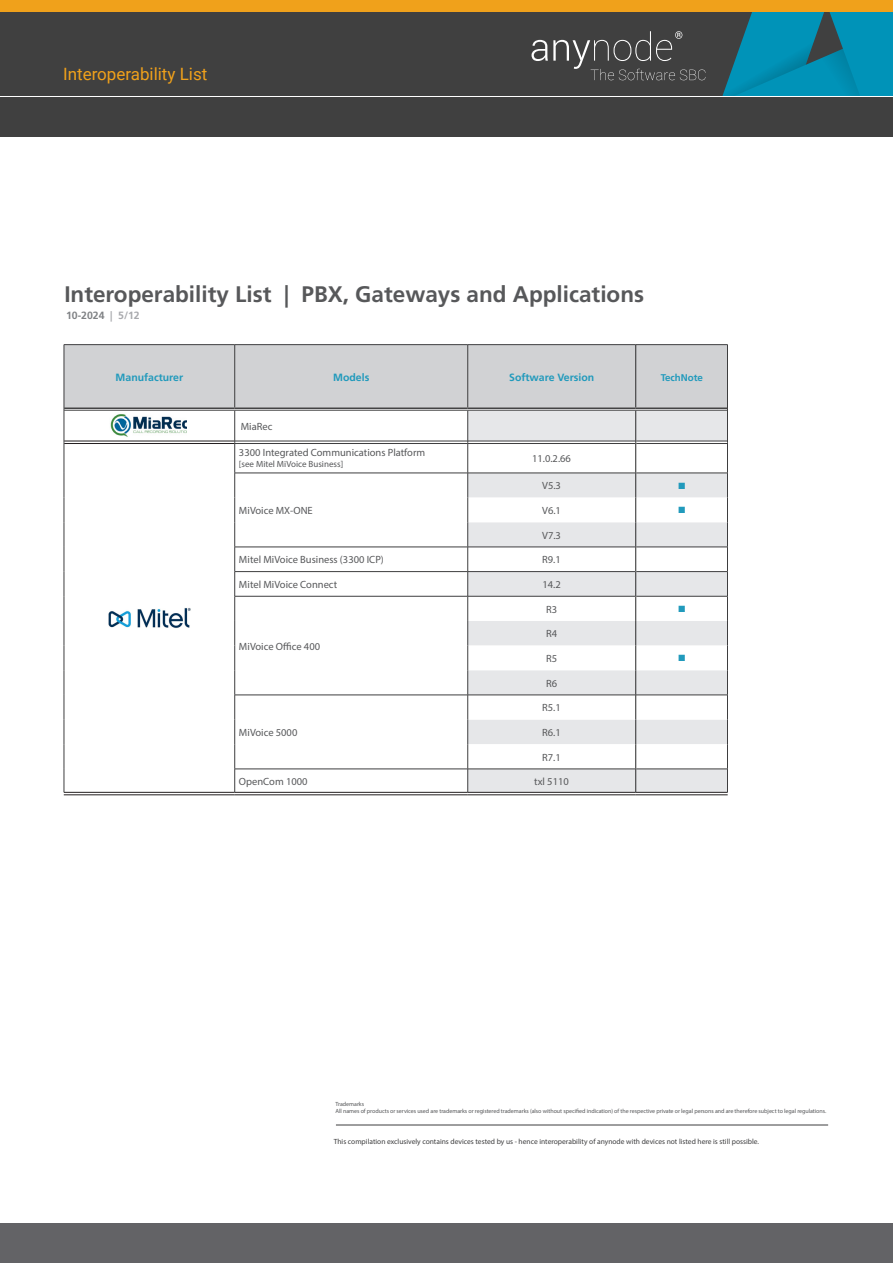
<style>
.page{position:relative;width:893px;height:1263px;background:#fff}
.page>*{position:absolute;margin:0;border:0;box-sizing:border-box;transform-origin:0 0}
.t1{font:700 22.5px "Frutiger LT Com";color:#57585a}
.t2{font:16.95px "Roboto";color:#f0a11b}
.t3{font:13.5px "Arial";color:#219abc}
.t4{font:10.5px "Myriad Pro";color:#57585a}
.t5{font:700 10.5px "Frutiger LT Com";color:#219abc}
.t6{font:700 10.5px "Frutiger LT Com";color:#808285}
.t7{font:700 9.75px "Frutiger LT Com";color:#219abc}
.t8{font:9px "Myriad Pro";color:#57585a}
.t9{font:7.5px "Myriad Pro";color:#3e3e3f}
.t10{font:6px/7.2px "Myriad Pro";letter-spacing:-.005em;color:#57585a}
.s1{color:#a8a9ad}
</style>
<div class="page">
<hr style="left:336px;top:1125px;width:492px;height:1px;background:#3e3e3f">
<div style="left:0;top:0;width:893px;height:96px;background:#404040"></div>
<svg style="left:720px;top:11px;width:173px;height:85px"></svg>
<div style="left:0;top:98px;width:893px;height:39px;background:#404040"></div>
<svg style="left:531px;top:31px;width:174px;height:49px"></svg>
<div style="left:0;top:0;width:893px;height:11px;background:#f0a11b"></div>
<div style="left:0;top:1224px;width:893px;height:39px;background:#636366"></div>
<div style="left:65px;top:345px;width:662px;height:62px;background:#d1d2d4"></div>
<div style="left:468px;top:411px;width:259px;height:30px;background:#e6e7e9"></div>
<hr style="left:234px;top:345px;width:1px;height:62px;background:#3e3e3f">
<hr style="left:467px;top:345px;width:1px;height:62px;background:#3e3e3f">
<hr style="left:635px;top:345px;width:1px;height:62px;background:#3e3e3f">
<hr style="left:64px;top:441px;width:171px;height:1px;background:#231f20">
<hr style="left:64px;top:443px;width:171px;height:1px;background:#231f20">
<hr style="left:235px;top:441px;width:233px;height:1px;background:#3e3e3f">
<hr style="left:235px;top:443px;width:233px;height:1px;background:#3e3e3f">
<hr style="left:468px;top:441px;width:167px;height:1px;background:#3e3e3f">
<hr style="left:468px;top:443px;width:167px;height:1px;background:#3e3e3f">
<hr style="left:636px;top:441px;width:91px;height:1px;background:#3e3e3f">
<hr style="left:636px;top:443px;width:91px;height:1px;background:#3e3e3f">
<hr style="left:64px;top:409px;width:1px;height:33px;background:#3e3e3f">
<hr style="left:64px;top:442px;width:1px;height:31px;background:#3e3e3f">
<hr style="left:64px;top:344px;width:171px;height:1px;background:#3e3e40">
<hr style="left:468px;top:344px;width:168px;height:1px;background:#3e3e40">
<hr style="left:636px;top:344px;width:92px;height:1px;background:#3e3e40">
<hr style="left:64px;top:345px;width:1px;height:64px;background:#3e3e3f">
<hr style="left:727px;top:345px;width:1px;height:64px;background:#3e3e3f">
<hr style="left:727px;top:409px;width:1px;height:33px;background:#3e3e3f">
<hr style="left:727px;top:442px;width:1px;height:31px;background:#3e3e3f">
<hr style="left:235px;top:344px;width:233px;height:1px;background:#3e3e40">
<hr style="left:64px;top:407px;width:171px;height:2px;background:#3e3e3f">
<hr style="left:64px;top:410px;width:171px;height:1px;background:#3e3e3f">
<hr style="left:235px;top:407px;width:233px;height:2px;background:#3e3e3f">
<hr style="left:235px;top:410px;width:233px;height:1px;background:#3e3e3f">
<hr style="left:468px;top:407px;width:168px;height:2px;background:#3e3e3f">
<hr style="left:468px;top:410px;width:168px;height:1px;background:#3e3e3f">
<hr style="left:636px;top:407px;width:91px;height:2px;background:#3e3e3f">
<hr style="left:636px;top:410px;width:91px;height:1px;background:#3e3e3f">
<hr style="left:635px;top:442px;width:1px;height:31px;background:#3e3e3f">
<hr style="left:467px;top:442px;width:1px;height:31px;background:#3e3e3f">
<hr style="left:234px;top:442px;width:1px;height:31px;background:#3e3e3f">
<svg style="left:64px;top:473px;width:664px;height:323px"></svg>
<hr style="left:467px;top:410px;width:1px;height:32px;background:#3e3e3f">
<hr style="left:635px;top:410px;width:1px;height:32px;background:#3e3e3f">
<hr style="left:234px;top:410px;width:1px;height:32px;background:#3e3e3f">
<img style="left:104px;top:603px;width:90px;height:30px">
<img style="left:110px;top:414px;width:77px;height:23px">
<h2 class="t2" style="left:63px;top:62px;width:146px">Interoperability List</h2>
<h1 class="t1" style="left:64px;top:281px;width:581px">Interoperability List | PBX, Gateways and Applications</h1>
<p class="t6" style="left:66px;top:309px;width:75px">10-2024 <span class="s1">| 5/12</span></p>
<p class="t5" style="left:116px;top:371px;width:69px">Manufacturer</p>
<p class="t5" style="left:333px;top:371px;width:38px">Models</p>
<p class="t5" style="left:509px;top:371px;width:87px">Software Version</p>
<p class="t7" style="left:661px;top:372px;width:44px">TechNote</p>
<p class="t4" style="left:241px;top:419px;width:33px">MiaRec</p>
<p class="t4" style="left:239px;top:446px;width:188px">3300 Integrated Communications Platform</p>
<p class="t8" style="left:239px;top:458px;width:106px">[see Mitel MiVoice Business]</p>
<p class="t4" style="left:239px;top:504px;width:75px">MiVoice MX-ONE</p>
<p class="t4" style="left:532px;top:451px;width:40px">11.0.2.66</p>
<p class="t4" style="left:542px;top:479px;width:20px">V5.3</p>
<p class="t3" style="left:678px;top:475px;width:10px">■</p>
<p class="t4" style="left:542px;top:504px;width:20px">V6.1</p>
<p class="t3" style="left:678px;top:499px;width:10px">■</p>
<p class="t4" style="left:542px;top:528px;width:20px">V7.3</p>
<p class="t4" style="left:239px;top:553px;width:146px">Mitel MiVoice Business (3300 ICP)</p>
<p class="t4" style="left:542px;top:553px;width:20px">R9.1</p>
<p class="t4" style="left:239px;top:578px;width:100px">Mitel MiVoice Connect</p>
<p class="t4" style="left:542px;top:578px;width:20px">14.2</p>
<p class="t4" style="left:239px;top:639px;width:83px">MiVoice Office 400</p>
<p class="t4" style="left:239px;top:726px;width:60px">MiVoice 5000</p>
<p class="t4" style="left:546px;top:602px;width:13px">R3</p>
<p class="t3" style="left:678px;top:598px;width:10px">■</p>
<p class="t4" style="left:546px;top:627px;width:13px">R4</p>
<p class="t4" style="left:546px;top:652px;width:13px">R5</p>
<p class="t3" style="left:678px;top:647px;width:10px">■</p>
<p class="t4" style="left:546px;top:676px;width:13px">R6</p>
<p class="t4" style="left:542px;top:701px;width:20px">R5.1</p>
<p class="t4" style="left:542px;top:726px;width:20px">R6.1</p>
<p class="t4" style="left:542px;top:750px;width:20px">R7.1</p>
<p class="t4" style="left:239px;top:775px;width:70px">OpenCom 1000</p>
<p class="t4" style="left:534px;top:775px;width:36px">txl 5110</p>
<p class="t10" style="left:335px;top:1100px;width:492px">Trademarks<br>All names of products or services used are trademarks or registered trademarks (also without specified indication) of the respective private or legal persons and are therefore subject to legal regulations.</p>
<p class="t9" style="left:334px;top:1136px;width:427px">This compilation exclusively contains devices tested by us - hence interoperability of anynode with devices not listed here is still possible.</p>
</div>
